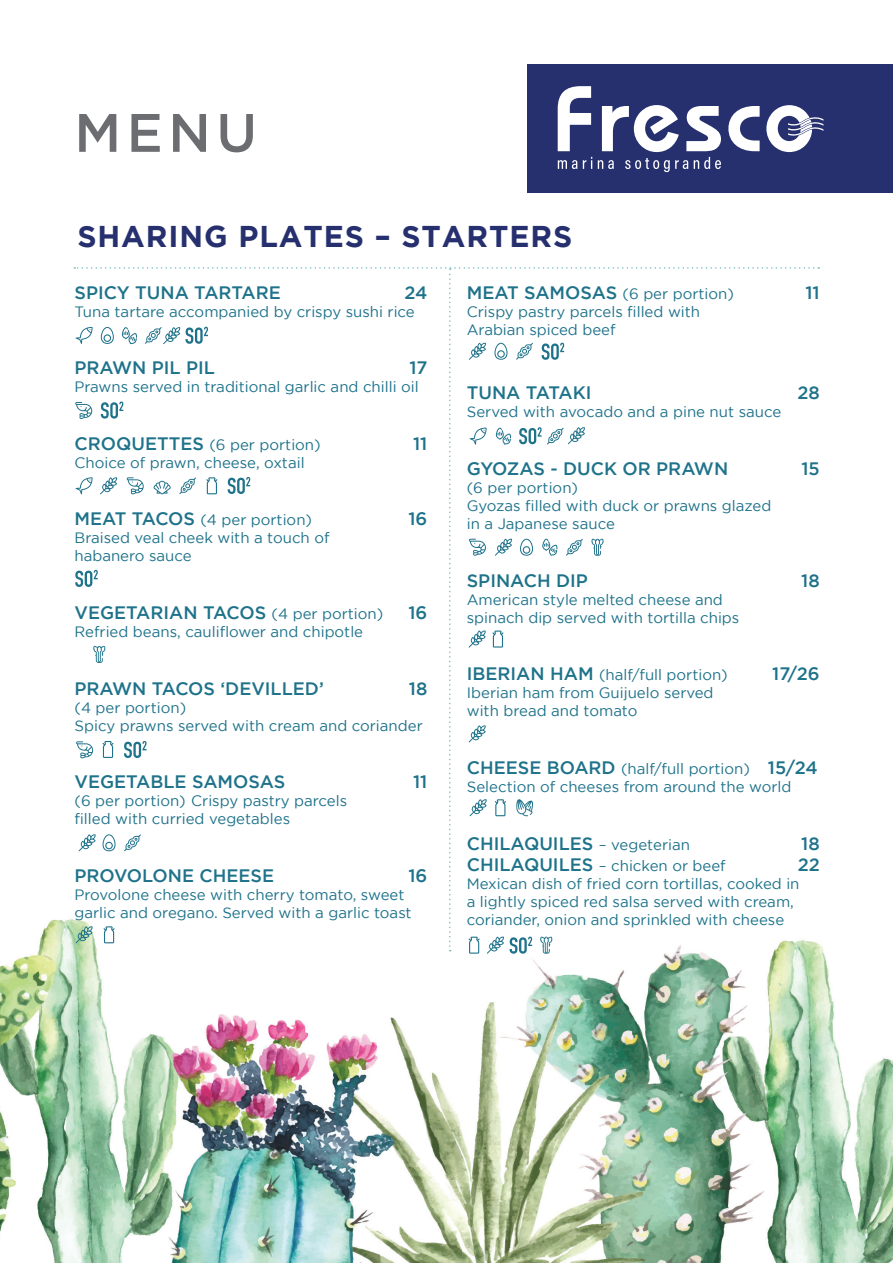
<style>
.page{position:relative;width:893px;height:1263px;background:#fff}
.page>*{position:absolute;margin:0;border:0;box-sizing:border-box;transform-origin:0 0}
.t1{font:500 54px "Gotham";color:#6c6d70}
.t2{font:700 30px "Gotham";letter-spacing:.03em;color:#26306f}
.t3{font:500 18px "Gotham";color:#1e728a}
.t4{font:15px/18px "Gotham";color:#1e728a}
.s1{font-weight:500;font-size:18px}
.s2{font-weight:400;font-size:15px}
</style>
<div class="page">
<img style="left:0;top:919px;width:893px;height:344px">
<div style="left:527px;top:64px;width:366px;height:128px;background:#26306f"></div>
<svg style="left:558px;top:86px;width:33px;height:65px"></svg>
<svg style="left:602px;top:105px;width:77px;height:47px"></svg>
<svg style="left:686px;top:106px;width:35px;height:45px"></svg>
<svg style="left:728px;top:106px;width:32px;height:45px"></svg>
<svg style="left:558px;top:160px;width:19px;height:9px"></svg>
<svg style="left:583px;top:157px;width:9px;height:12px"></svg>
<svg style="left:598px;top:160px;width:16px;height:9px"></svg>
<svg style="left:625px;top:158px;width:63px;height:14px"></svg>
<svg style="left:694px;top:157px;width:27px;height:12px"></svg>
<svg style="left:766px;top:105px;width:57px;height:47px"></svg>
<svg style="left:74px;top:267px;width:745px;height:687px"></svg>
<p class="t1" style="left:74px;top:102px;width:184px">MENU</p>
<p class="t2" style="left:78px;top:219px;width:496px">SHARING PLATES – STARTERS</p>
<p class="t3" style="left:75px;top:282px;width:208px">SPICY TUNA TARTARE</p>
<p class="t3" style="left:404px;top:282px;width:24px">24</p>
<p class="t4" style="left:75px;top:302px;width:342px">Tuna tartare accompanied by crispy sushi rice</p>
<p class="t3" style="left:75px;top:358px;width:142px">PRAWN PIL PIL</p>
<p class="t3" style="left:409px;top:358px;width:20px">17</p>
<p class="t4" style="left:75px;top:378px;width:346px">Prawns served in traditional garlic and chilli oil</p>
<p class="t4" style="left:75px;top:435px;width:248px"><span class="s1">CROQUETTES</span> (6 per portion)</p>
<p class="t3" style="left:413px;top:433px;width:16px">11</p>
<p class="t4" style="left:75px;top:453px;width:232px">Choice of prawn, cheese, oxtail</p>
<p class="t4" style="left:75px;top:511px;width:239px"><span class="s1">MEAT TACOS</span> (4 per portion)</p>
<p class="t3" style="left:408px;top:509px;width:20px">16</p>
<p class="t4" style="left:75px;top:529px;width:257px">Braised veal cheek with a touch of</p>
<p class="t4" style="left:75px;top:547px;width:119px">habanero sauce</p>
<p class="t3" style="left:75px;top:602px;width:310px">VEGETARIAN TACOS <span class="s2">(4 per portion)</span></p>
<p class="t3" style="left:408px;top:602px;width:20px">16</p>
<p class="t4" style="left:75px;top:622px;width:290px">Refried beans, cauliflower and chipotle</p>
<p class="t3" style="left:75px;top:678px;width:251px">PRAWN TACOS ‘DEVILLED’</p>
<p class="t3" style="left:409px;top:678px;width:20px">18</p>
<p class="t4" style="left:75px;top:698px;width:113px">(4 per portion)</p>
<p class="t4" style="left:75px;top:716px;width:350px">Spicy prawns served with cream and coriander</p>
<p class="t3" style="left:75px;top:772px;width:212px">VEGETABLE SAMOSAS</p>
<p class="t3" style="left:413px;top:772px;width:16px">11</p>
<p class="t4" style="left:75px;top:792px;width:274px">(6 per portion) Crispy pastry parcels filled with curried vegetables</p>
<p class="t3" style="left:75px;top:865px;width:201px">PROVOLONE CHEESE</p>
<p class="t3" style="left:408px;top:865px;width:20px">16</p>
<p class="t4" style="left:75px;top:885px;width:339px">Provolone cheese with cherry tomato, sweet garlic and oregano. Served with a garlic toast</p>
<p class="t4" style="left:467px;top:284px;width:269px"><span class="s1">MEAT SAMOSAS</span> (6 per portion)</p>
<p class="t3" style="left:805px;top:282px;width:16px">11</p>
<p class="t4" style="left:467px;top:302px;width:235px">Crispy pastry parcels filled with</p>
<p class="t4" style="left:467px;top:320px;width:150px">Arabian spiced beef</p>
<p class="t3" style="left:467px;top:383px;width:126px">TUNA TATAKI</p>
<p class="t3" style="left:797px;top:383px;width:24px">28</p>
<p class="t4" style="left:467px;top:403px;width:316px">Served with avocado and a pine nut sauce</p>
<p class="t3" style="left:467px;top:458px;width:263px">GYOZAS - DUCK OR PRAWN</p>
<p class="t3" style="left:801px;top:458px;width:20px">15</p>
<p class="t4" style="left:467px;top:478px;width:113px">(6 per portion)</p>
<p class="t4" style="left:467px;top:496px;width:306px">Gyozas filled with duck or prawns glazed</p>
<p class="t4" style="left:467px;top:514px;width:150px">in a Japanese sauce</p>
<p class="t3" style="left:467px;top:570px;width:123px">SPINACH DIP</p>
<p class="t3" style="left:801px;top:570px;width:20px">18</p>
<p class="t4" style="left:467px;top:590px;width:258px">American style melted cheese and</p>
<p class="t4" style="left:467px;top:608px;width:274px">spinach dip served with tortilla chips</p>
<p class="t4" style="left:467px;top:666px;width:263px"><span class="s1">IBERIAN HAM</span> (half/full portion)</p>
<p class="t3" style="left:772px;top:664px;width:49px">17/26</p>
<p class="t4" style="left:467px;top:684px;width:248px">Iberian ham from Guijuelo served</p>
<p class="t4" style="left:467px;top:702px;width:172px">with bread and tomato</p>
<p class="t4" style="left:467px;top:759px;width:352px"><span class="s1">CHEESE BOARD</span> (half/full portion) <span class="s1">15/24</span></p>
<p class="t4" style="left:467px;top:777px;width:326px">Selection of cheeses from around the world</p>
<p class="t3" style="left:467px;top:833px;width:225px">CHILAQUILES <span class="s2">– vegeterian</span></p>
<p class="t3" style="left:801px;top:833px;width:20px">18</p>
<p class="t4" style="left:467px;top:856px;width:261px"><span class="s1">CHILAQUILES</span> – chicken or beef</p>
<p class="t3" style="left:798px;top:854px;width:24px">22</p>
<p class="t4" style="left:467px;top:874px;width:334px">Mexican dish of fried corn tortillas, cooked in a lightly spiced red salsa served with cream, coriander, onion and sprinkled with cheese</p>
</div>
